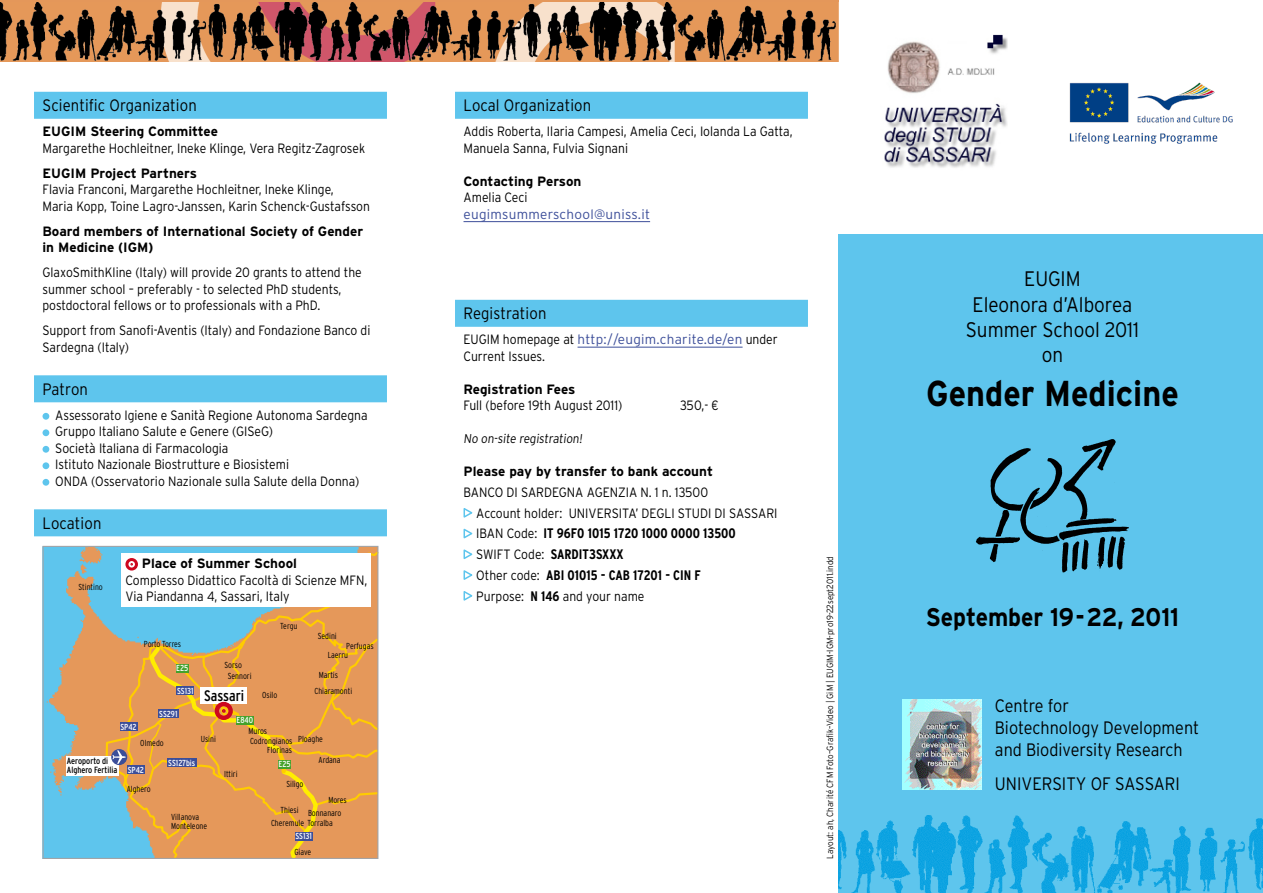
<style>
.page{position:relative;width:1263px;height:893px;background:#fff}
.page>*{position:absolute;margin:0;border:0;box-sizing:border-box;transform-origin:0 0}
.t1{font:700 36px "Interstate";color:#000;scale:.9 1}
.t2{font:700 25.5px "Interstate";color:#000;scale:.9 1}
.t3{font:300 21px "Interstate";color:#000;scale:.9 1}
.t4{font:300 18px/21.6px "Interstate";color:#000;scale:.9 1}
.heading_1{font:300 16.5px "Interstate";letter-spacing:.01em;color:#000;scale:.9 1}
.t5{font:condensed 15.15px "Interstate";color:#000}
.Normal-tab{font:700 condensed 13.8px "Interstate";color:#000}
.Normal-tab-2{font:300 13.5px/16.5px "Interstate";color:#000;scale:.9 1}
.t6{font:700 13.5px/16.5px "Interstate";color:#000}
.t7{font:300 13.5px "Interstate";letter-spacing:.02em;color:#3c4e99}
.t8{font:300 12.75px "Interstate";color:#000;scale:.9 1}
.t9{font:300 9px "Interstate";color:#000;scale:.9 1}
.t10{font:condensed 9px "Interstate";color:#000}
.t11{font:300 condensed 8.7px "Interstate";color:#000}
.t12{font:condensed 8.7px "Interstate";color:#fff}
.s1{color:#3c4e99}
.s2{font-weight:300;font-stretch:normal;font-size:13.5px}
.s3{font-weight:700;font-stretch:condensed;font-size:13.8px}
</style>
<div class="page">
<img style="left:884px;top:34px;width:123px;height:134px">
<div style="left:34px;top:92px;width:353px;height:27px;background:#5ec5ed"></div>
<div style="left:34px;top:375px;width:353px;height:27px;background:#5ec5ed"></div>
<div style="left:34px;top:509px;width:353px;height:27px;background:#5ec5ed"></div>
<div style="left:43px;top:413px;width:6px;height:7px;background:#5ec5ed;border-radius:50%"></div>
<div style="left:43px;top:429px;width:6px;height:7px;background:#5ec5ed;border-radius:50%"></div>
<div style="left:43px;top:446px;width:6px;height:7px;background:#5ec5ed;border-radius:50%"></div>
<div style="left:43px;top:462px;width:6px;height:7px;background:#5ec5ed;border-radius:50%"></div>
<div style="left:43px;top:479px;width:6px;height:7px;background:#5ec5ed;border-radius:50%"></div>
<div style="left:839px;top:234px;width:424px;height:659px;background:#5ec5ed"></div>
<img style="left:976px;top:439px;width:153px;height:134px">
<div style="left:0;top:0;width:839px;height:61px;background:#e4975a"></div>
<img style="left:0;top:2px;width:839px;height:59px">
<img style="left:839px;top:815px;width:424px;height:78px">
<img style="left:1069px;top:82px;width:164px;height:62px">
<div style="left:455px;top:92px;width:353px;height:27px;background:#5ec5ed"></div>
<hr style="left:463px;top:221px;width:187px;height:1px;background:#3c4e99">
<div style="left:455px;top:300px;width:353px;height:27px;background:#5ec5ed"></div>
<hr style="left:577px;top:347px;width:165px;height:1px;background:#3c4e99">
<svg style="left:463px;top:508px;width:10px;height:10px"></svg>
<svg style="left:463px;top:528px;width:10px;height:11px"></svg>
<svg style="left:463px;top:549px;width:10px;height:10px"></svg>
<svg style="left:463px;top:570px;width:10px;height:10px"></svg>
<svg style="left:463px;top:591px;width:10px;height:10px"></svg>
<svg style="left:42px;top:545px;width:337px;height:314px;background:#c9b18f"></svg>
<img style="left:902px;top:699px;width:79px;height:91px">
<p class="heading_1" style="left:43px;top:96px;width:173px">Scientific Organization</p>
<p class="t6" style="left:43px;top:123px;width:177px">EUGIM Steering Committee</p>
<p class="Normal-tab-2" style="left:43px;top:139px;width:360px">Margarethe Hochleitner, Ineke Klinge, Vera Regitz-Zagrosek</p>
<p class="t6" style="left:43px;top:165px;width:156px">EUGIM Project Partners</p>
<p class="Normal-tab-2" style="left:43px;top:181px;width:325px">Flavia Franconi, Margarethe Hochleitner, Ineke Klinge,</p>
<p class="Normal-tab-2" style="left:43px;top:198px;width:365px">Maria Kopp, Toine Lagro-Janssen, Karin Schenck-Gustafsson</p>
<p class="t6" style="left:43px;top:223px;width:322px">Board members of International Society of Gender in Medicine (IGM)</p>
<p class="Normal-tab-2" style="left:43px;top:264px;width:356px">GlaxoSmithKline (Italy) will provide 20 grants to attend the summer school – preferably - to selected PhD students, postdoctoral fellows or to professionals with a PhD.</p>
<p class="Normal-tab-2" style="left:43px;top:322px;width:366px">Support from Sanofi-Aventis (Italy) and Fondazione Banco di<br>Sardegna (Italy)</p>
<p class="heading_1" style="left:43px;top:380px;width:52px">Patron</p>
<p class="Normal-tab-2" style="left:55px;top:407px;width:348px">Assessorato Igiene e Sanità Regione Autonoma Sardegna</p>
<p class="Normal-tab-2" style="left:55px;top:423px;width:244px">Gruppo Italiano Salute e Genere (GISeG)</p>
<p class="Normal-tab-2" style="left:55px;top:440px;width:194px">Società Italiana di Farmacologia</p>
<p class="Normal-tab-2" style="left:55px;top:456px;width:261px">Istituto Nazionale Biostrutture e Biosistemi</p>
<p class="Normal-tab-2" style="left:55px;top:473px;width:339px">ONDA (Osservatorio Nazionale sulla Salute della Donna)</p>
<p class="heading_1" style="left:43px;top:514px;width:67px">Location</p>
<p class="t11" style="left:79px;top:582px;width:26px">Stintino</p>
<p class="t6" style="left:142px;top:555px;width:157px">Place of Summer School</p>
<p class="Normal-tab-2" style="left:125px;top:572px;width:270px">Complesso Didattico Facoltà di Scienze MFN,</p>
<p class="Normal-tab-2" style="left:125px;top:588px;width:184px">Via Piandanna 4, Sassari, Italy</p>
<p class="t11" style="left:269px;top:597px;width:38px">Castelsardo</p>
<p class="t11" style="left:144px;top:639px;width:39px">Porto Torres</p>
<p class="t11" style="left:280px;top:621px;width:19px">Tergu</p>
<p class="t11" style="left:318px;top:631px;width:20px">Sedini</p>
<p class="t11" style="left:346px;top:641px;width:29px">Perfugas</p>
<p class="t11" style="left:328px;top:650px;width:22px">Laerru</p>
<p class="t12" style="left:176px;top:663px;width:13px">E25</p>
<p class="t12" style="left:177px;top:686px;width:18px">SS131</p>
<p class="t11" style="left:224px;top:660px;width:19px">Sorso</p>
<p class="t11" style="left:228px;top:671px;width:25px">Sennori</p>
<p class="t5" style="left:204px;top:687px;width:42px">Sassari</p>
<p class="t11" style="left:262px;top:690px;width:17px">Osilo</p>
<p class="t11" style="left:319px;top:670px;width:21px">Martis</p>
<p class="t11" style="left:314px;top:686px;width:39px">Chiaramonti</p>
<p class="t12" style="left:159px;top:709px;width:20px">SS291</p>
<p class="t12" style="left:120px;top:722px;width:18px">SP42</p>
<p class="t12" style="left:128px;top:765px;width:18px">SP42</p>
<p class="t11" style="left:201px;top:734px;width:17px">Usini</p>
<p class="t11" style="left:140px;top:738px;width:25px">Olmedo</p>
<p class="t10" style="left:67px;top:756px;width:43px">Aeroporto di</p>
<p class="t10" style="left:67px;top:765px;width:52px">Alghero Fertilia</p>
<p class="t12" style="left:168px;top:758px;width:28px">SS127bis</p>
<p class="t11" style="left:127px;top:784px;width:26px">Alghero</p>
<p class="t11" style="left:171px;top:812px;width:30px">Villanova</p>
<p class="t11" style="left:171px;top:821px;width:38px">Monteleone</p>
<p class="t12" style="left:237px;top:715px;width:18px">E840</p>
<p class="t11" style="left:224px;top:769px;width:15px">Ittiri</p>
<p class="t11" style="left:248px;top:726px;width:20px">Muros</p>
<p class="t11" style="left:250px;top:736px;width:44px">Codrongianos</p>
<p class="t11" style="left:298px;top:734px;width:26px">Ploaghe</p>
<p class="t11" style="left:267px;top:745px;width:26px">Florinas</p>
<p class="t11" style="left:286px;top:779px;width:19px">Siligo</p>
<p class="t11" style="left:318px;top:755px;width:24px">Ardana</p>
<p class="t12" style="left:279px;top:759px;width:13px">E25</p>
<p class="t11" style="left:328px;top:795px;width:20px">Mores</p>
<p class="t11" style="left:308px;top:808px;width:35px">Bonnanaro</p>
<p class="t11" style="left:271px;top:818px;width:63px">Cheremule Torralba</p>
<p class="t11" style="left:281px;top:805px;width:20px">Thiesi</p>
<p class="t12" style="left:295px;top:831px;width:18px">SS131</p>
<p class="t11" style="left:294px;top:847px;width:18px">Giave</p>
<p class="heading_1" style="left:463px;top:96px;width:143px">Local Organization</p>
<p class="Normal-tab-2" style="left:463px;top:123px;width:367px">Addis Roberta, Ilaria Campesi, Amelia Ceci, Iolanda La Gatta,<br>Manuela Sanna, Fulvia Signani</p>
<p class="t6" style="left:463px;top:173px;width:119px">Contacting Person</p>
<p class="Normal-tab-2" style="left:463px;top:189px;width:73px">Amelia Ceci</p>
<p class="t7" style="left:463px;top:206px;width:188px">eugimsummerschool@uniss.it</p>
<p class="heading_1" style="left:463px;top:304px;width:94px">Registration</p>
<p class="Normal-tab-2" style="left:463px;top:331px;width:351px">EUGIM homepage at <span class="s1">http://eugim.charite.de/en</span> under<br>Current Issues.</p>
<p class="t6" style="left:463px;top:381px;width:113px">Registration Fees</p>
<p class="Normal-tab-2" style="left:463px;top:397px;width:178px">Full (before 19th August 2011)</p>
<p class="Normal-tab-2" style="left:680px;top:397px;width:44px">350,- €</p>
<p class="t8" style="left:463px;top:431px;width:135px">No on-site registration!</p>
<p class="t6" style="left:463px;top:463px;width:251px">Please pay by transfer to bank account</p>
<p class="Normal-tab-2" style="left:463px;top:484px;width:273px">BANCO DI SARDEGNA AGENZIA N. 1 n. 13500</p>
<p class="Normal-tab-2" style="left:476px;top:505px;width:336px">Account holder: UNIVERSITA’ DEGLI STUDI DI SASSARI</p>
<p class="Normal-tab" style="left:476px;top:526px;width:261px"><span class="s2">IBAN Code:</span> IT 96F0 1015 1720 1000 0000 13500</p>
<p class="Normal-tab" style="left:476px;top:547px;width:149px"><span class="s2">SWIFT Code:</span> SARDIT3SXXX</p>
<p class="Normal-tab" style="left:476px;top:567px;width:226px"><span class="s2">Other code:</span> ABI 01015 - CAB 17201 - CIN F</p>
<p class="Normal-tab-2" style="left:476px;top:588px;width:188px">Purpose: <span class="s3">N 146</span> and your name</p>
<p class="t9" style="left:825px;top:859px;width:338px;rotate:-90deg">Layout: ah, Charité CFM Foto–Grafik–Video | GiM | EUGIM-IGM-pro19-22sept2011.indd</p>
<p class="t3" style="left:1024px;top:267px;width:64px">EUGIM</p>
<p class="t3" style="left:972px;top:292px;width:179px">Eleonora d’Alborea</p>
<p class="t3" style="left:966px;top:318px;width:194px">Summer School 2011</p>
<p class="t3" style="left:1042px;top:343px;width:25px">on</p>
<p class="t1" style="left:926px;top:374px;width:282px">Gender Medicine</p>
<p class="t2" style="left:926px;top:603px;width:283px">September 19-22, 2011</p>
<p class="t4" style="left:995px;top:695px;width:228px">Centre for<br>Biotechnology Development and Biodiversity Research</p>
<p class="t4" style="left:995px;top:773px;width:207px">UNIVERSITY OF SASSARI</p>
</div>
